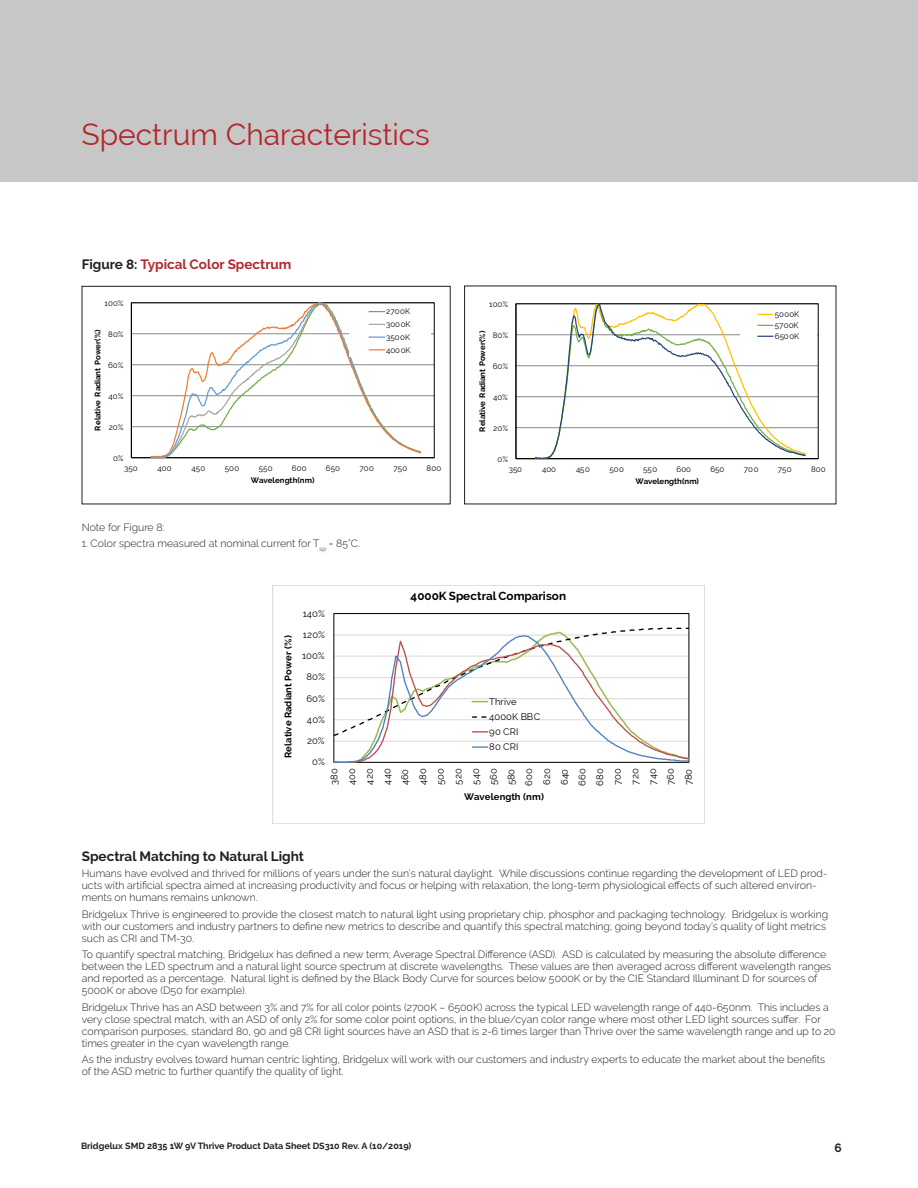
<style>
.page{position:relative;width:918px;height:1188px;background:#fff}
.page>*{position:absolute;margin:0;border:0;box-sizing:border-box;transform-origin:0 0}
.t1{font:30px "Raleway";color:#b2282c}
.t2{font:700 13.5px "Raleway";color:#221f1f}
.t3{font:700 13.5px "Raleway";color:#b2282c}
.t4{font:700 12px "Raleway";color:#221f1f}
.t5{font:700 11.7px "Raleway";letter-spacing:.005em;color:#000}
.t6{font:300 10.5px/12px "Raleway";color:#221f1f}
.t7{font:9.45px/17.7px "Raleway";letter-spacing:.015em;color:#000;text-align:justify}
.t8{font:700 9.45px "Raleway";letter-spacing:.015em;color:#000}
.t9{font:700 9px "Raleway";color:#221f1f}
.t10{font:7.95px/12.9px "Raleway";color:#000;text-align:justify}
.t11{font:700 7.95px "Raleway";color:#000}
.s1{color:#221f1f}
</style>
<div class="page">
<div style="left:0;top:0;width:918px;height:181px;background:#c8c7c7"></div>
<svg style="left:334px;top:737px;width:355px;height:26px"></svg>
<svg style="left:334px;top:627px;width:355px;height:110px"></svg>
<svg style="left:472px;top:746px;width:16px;height:2px"></svg>
<div style="left:272px;top:585px;width:432px;height:239px;border:1px solid #d9d9d9"></div>
<hr style="left:131px;top:426px;width:303px;height:1px;background:#898989">
<hr style="left:131px;top:395px;width:303px;height:1px;background:#898989">
<hr style="left:131px;top:364px;width:303px;height:1px;background:#898989">
<hr style="left:131px;top:333px;width:303px;height:1px;background:#898989">
<hr style="left:131px;top:303px;width:1px;height:155px;background:#000">
<hr style="left:131px;top:457px;width:303px;height:1px;background:#000">
<div style="left:349px;top:305px;width:81px;height:52px;background:#fff"></div>
<svg style="left:149px;top:302px;width:273px;height:156px"></svg>
<div style="left:82px;top:286px;width:368px;height:218px;border:1px solid #221f1f"></div>
<hr style="left:516px;top:427px;width:302px;height:1px;background:#898989">
<hr style="left:516px;top:396px;width:302px;height:1px;background:#898989">
<hr style="left:516px;top:365px;width:302px;height:1px;background:#898989">
<hr style="left:516px;top:334px;width:302px;height:1px;background:#898989">
<hr style="left:516px;top:304px;width:1px;height:155px;background:#000">
<hr style="left:516px;top:458px;width:302px;height:1px;background:#000">
<div style="left:740px;top:309px;width:77px;height:33px;background:#fff"></div>
<svg style="left:534px;top:303px;width:273px;height:156px"></svg>
<h1 class="t1" style="left:81px;top:123px;width:350px">Spectrum Characteristics</h1>
<p class="t3" style="left:82px;top:259px;width:211px"><span class="s1">Figure 8:</span> Typical Color Spectrum</p>
<p class="t10" style="left:105px;top:297px;width:21px">100%</p>
<p class="t11" style="left:95px;top:431px;width:102px;rotate:-90deg">Relative Radiant Power(%)</p>
<p class="t10" style="left:108px;top:328px;width:17px">80%</p>
<p class="t10" style="left:108px;top:359px;width:17px">60%</p>
<p class="t10" style="left:109px;top:390px;width:16px">40%</p>
<p class="t10" style="left:109px;top:421px;width:16px">20%</p>
<p class="t10" style="left:386px;top:306px;width:26px">2700K 3000K 3500K 4000K</p>
<p class="t10" style="left:489px;top:298px;width:21px">100%</p>
<p class="t11" style="left:479px;top:432px;width:102px;rotate:-90deg">Relative Radiant Power(%)</p>
<p class="t10" style="left:493px;top:329px;width:17px">80%</p>
<p class="t10" style="left:493px;top:360px;width:17px">60%</p>
<p class="t10" style="left:493px;top:391px;width:16px">40%</p>
<p class="t10" style="left:493px;top:422px;width:16px">20%</p>
<p class="t10" style="left:775px;top:310px;width:26px;line-height:10.8px">5000K 5700K 6500K</p>
<p class="t10" style="left:113px;top:452px;width:12px">0%</p>
<p class="t10" style="left:498px;top:453px;width:12px">0%</p>
<p class="t10" style="left:124px;top:462px;width:15px">350</p>
<p class="t10" style="left:158px;top:462px;width:15px">400</p>
<p class="t10" style="left:192px;top:462px;width:15px">450</p>
<p class="t10" style="left:225px;top:462px;width:16px">500</p>
<p class="t10" style="left:259px;top:462px;width:15px">550</p>
<p class="t10" style="left:292px;top:462px;width:16px">600</p>
<p class="t10" style="left:326px;top:462px;width:15px">650</p>
<p class="t10" style="left:360px;top:462px;width:16px">700</p>
<p class="t10" style="left:393px;top:462px;width:15px">750</p>
<p class="t10" style="left:427px;top:462px;width:16px">800</p>
<p class="t10" style="left:509px;top:463px;width:15px">350</p>
<p class="t10" style="left:542px;top:463px;width:15px">400</p>
<p class="t10" style="left:576px;top:463px;width:15px">450</p>
<p class="t10" style="left:609px;top:463px;width:16px">500</p>
<p class="t10" style="left:643px;top:463px;width:15px">550</p>
<p class="t10" style="left:676px;top:463px;width:16px">600</p>
<p class="t10" style="left:710px;top:463px;width:15px">650</p>
<p class="t10" style="left:744px;top:463px;width:16px">700</p>
<p class="t10" style="left:778px;top:463px;width:15px">750</p>
<p class="t10" style="left:811px;top:463px;width:16px">800</p>
<p class="t11" style="left:251px;top:477px;width:65px">Wavelength(nm)</p>
<p class="t11" style="left:635px;top:478px;width:65px">Wavelength(nm)</p>
<p class="t6" style="left:82px;top:522px;width:84px">Note for Figure 8:</p>
<p class="t6" style="left:82px;top:538px;width:280px">1. Color spectra measured at nominal current for T<sub>sp</sub> = 85°C.</p>
<p class="t8" style="left:284px;top:758px;width:124px;rotate:-90deg">Relative Radiant Power (%)</p>
<p class="t7" style="left:303px;top:605px;width:24px">140%</p>
<p class="t7" style="left:303px;top:627px;width:24px">120%</p>
<p class="t7" style="left:302px;top:648px;width:24px">100%</p>
<p class="t7" style="left:306px;top:669px;width:20px">80%</p>
<p class="t7" style="left:306px;top:690px;width:20px">60%</p>
<p class="t7" style="left:307px;top:712px;width:20px">40%</p>
<p class="t7" style="left:307px;top:733px;width:19px">20%</p>
<p class="t7" style="left:312px;top:754px;width:14px">0%</p>
<p class="t5" style="left:411px;top:592px;width:157px">4000K Spectral Comparison</p>
<p class="t7" style="left:489px;top:695px;width:53px;line-height:15px;text-align:left">Thrive<br>4000K BBC<br>90 CRI<br>80 CRI</p>
<p class="t7" style="left:326px;top:786px;width:19px;rotate:-90deg">380<br>400<br>420<br>440<br>460<br>480<br>500<br>520<br>540<br>560<br>580<br>600<br>620<br>640<br>660<br>680<br>700<br>720<br>740<br>760<br>780</p>
<p class="t8" style="left:464px;top:792px;width:81px">Wavelength (nm)</p>
<p class="t2" style="left:82px;top:850px;width:224px">Spectral Matching to Natural Light</p>
<p class="t6" style="left:82px;top:868px;width:747px">Humans have evolved and thrived for millions of years under the sun’s natural daylight. While discussions continue regarding the development of LED prod&shy;ucts with arti昀椀cial spectra aimed at increasing productivity and focus or helping with relaxation, the long-term physiological e昀昀ects of such altered environ&shy;ments on humans remains unknown.</p>
<p class="t6" style="left:82px;top:909px;width:748px">Bridgelux Thrive is engineered to provide the closest match to natural light using proprietary chip, phosphor and packaging technology. Bridgelux is working with our customers and industry partners to de昀椀ne new metrics to describe and quantify this spectral matching; going beyond today’s quality of light metrics such as CRI and TM-30.</p>
<p class="t6" style="left:82px;top:948px;width:751px">To quantify spectral matching, Bridgelux has de昀椀ned a new term; Average Spectral Di昀昀erence (ASD). ASD is calculated by measuring the absolute di昀昀erence between the LED spectrum and a natural light source spectrum at discrete wavelengths. These values are then averaged across di昀昀erent wavelength ranges and reported as a percentage. Natural light is de昀椀ned by the Black Body Curve for sources below 5000K or by the CIE Standard Illuminant D for sources of 5000K or above (D50 for example).</p>
<p class="t6" style="left:82px;top:1002px;width:755px">Bridgelux Thrive has an ASD between 3% and 7% for all color points (2700K – 6500K) across the typical LED wavelength range of 440-650nm. This includes a very close spectral match, with an ASD of only 2% for some color point options, in the blue/cyan color range where most other LED light sources su昀昀er. For comparison purposes, standard 80, 90 and 98 CRI light sources have an ASD that is 2-6 times larger than Thrive over the same wavelength range and up to 20 times greater in the cyan wavelength range.</p>
<p class="t6" style="left:82px;top:1053px;width:745px">As the industry evolves toward human centric lighting, Bridgelux will work with our customers and industry experts to educate the market about the bene昀椀ts of the ASD metric to further quantify the quality of light.</p>
<p class="t9" style="left:81px;top:1142px;width:332px">Bridgelux SMD 2835 1W 9V Thrive Product Data Sheet DS310 Rev. A (10/2019)</p>
<p class="t4" style="left:835px;top:1143px;width:9px">6</p>
</div>
